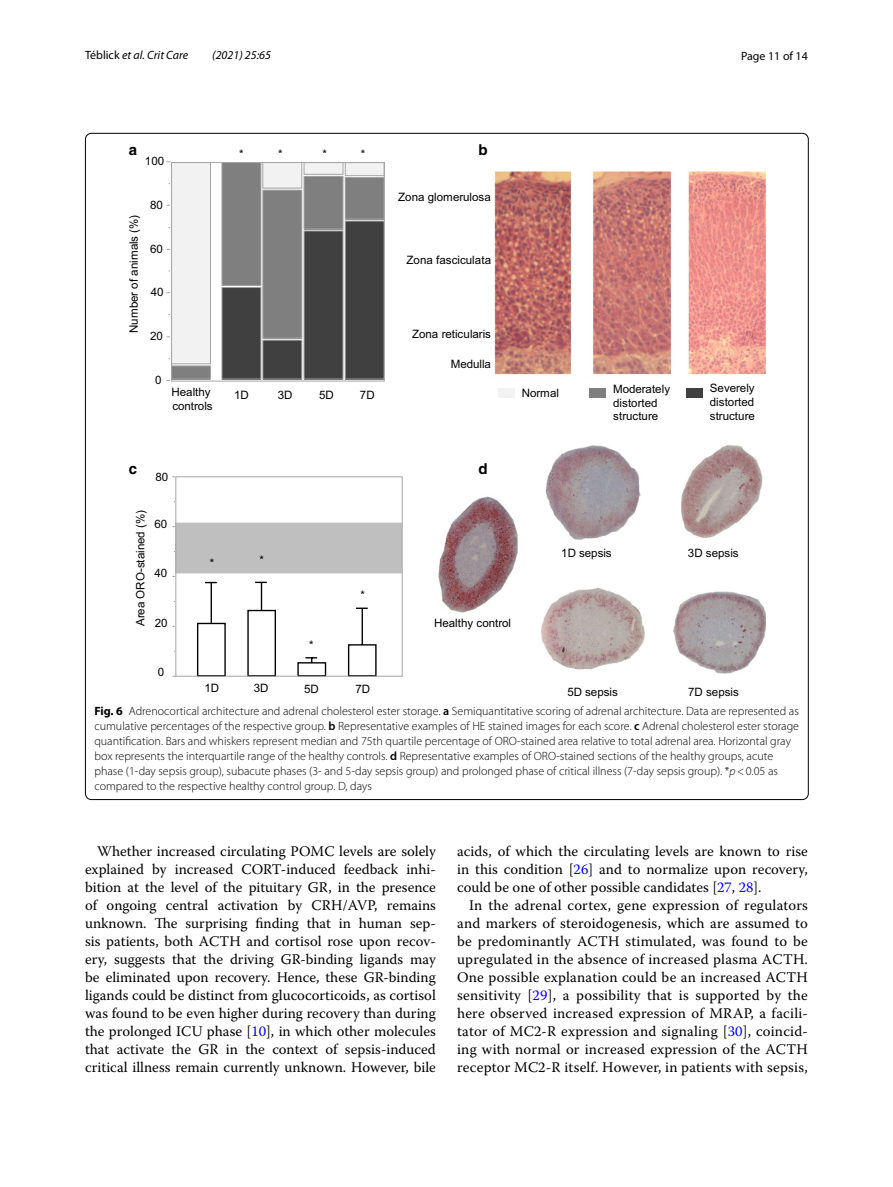
<style>
.page{position:relative;width:893px;height:1187px;background:#fff}
.page>*{position:absolute;margin:0;border:0;box-sizing:border-box;transform-origin:0 0}
.t1{font:15px "Helvetica Bold 6";color:#000}
.t2{font:14.7px/18px "Warnock Pro";color:#000;text-align:justify}
.t3{font:300 12px/15px "Myriad Pro";color:#000}
.t4{font:italic 12px "Myriad Pro";color:#000}
.t5{font:12px "Myriad Pro";color:#000}
.t6{font:11.55px/13.8px "Arial MT8";color:#000;text-align:justify}
.s1{font-style:normal}
.s2{font-weight:700}
.s3{font-weight:600}
.s4{font-style:italic}
.s5{color:#00f}
</style>
<div class="page">
<img style="left:439px;top:172px;width:327px;height:501px">
<div style="left:197px;top:622px;width:29px;height:54px;background:#fff;border:1px solid #000"></div>
<svg style="left:204px;top:581px;width:173px;height:96px"></svg>
<div style="left:175px;top:522px;width:227px;height:51px;background:#bfbfbf;border:1px solid #bfbfbf"></div>
<div style="left:175px;top:476px;width:228px;height:200px;border:1px solid #a5a5a5"></div>
<svg style="left:171px;top:162px;width:214px;height:220px"></svg>
<div style="left:686px;top:388px;width:17px;height:9px;background:#404040"></div>
<div style="left:589px;top:388px;width:17px;height:9px;background:#7f7f7f"></div>
<div style="left:498px;top:388px;width:17px;height:9px;background:#f2f2f2"></div>
<p class="t4" style="left:85px;top:48px;width:105px"><span class="s1">Téblick</span> et al. Crit Care</p>
<p class="t4" style="left:212px;top:48px;width:60px">(2021) 25:65</p>
<p class="t5" style="left:741px;top:48px;width:68px">Page 11 of 14</p>
<p class="t1" style="left:129px;top:141px;width:10px">a</p>
<p class="t1" style="left:478px;top:141px;width:11px">b</p>
<p class="t6" style="left:239px;top:147px;width:6px">*</p>
<p class="t6" style="left:278px;top:147px;width:6px">*</p>
<p class="t6" style="left:323px;top:147px;width:6px">*</p>
<p class="t6" style="left:361px;top:147px;width:6px">*</p>
<p class="t6" style="left:145px;top:154px;width:21px">100</p>
<p class="t6" style="left:127px;top:333px;width:120px;rotate:-90deg">Number of animals (%)</p>
<p class="t6" style="left:150px;top:198px;width:14px">80</p>
<p class="t6" style="left:150px;top:242px;width:14px">60</p>
<p class="t6" style="left:151px;top:285px;width:14px">40</p>
<p class="t6" style="left:150px;top:329px;width:14px">20</p>
<p class="t6" style="left:155px;top:373px;width:8px">0</p>
<p class="t6" style="left:172px;top:385px;width:41px">Healthy</p>
<p class="t6" style="left:234px;top:388px;width:16px">1D</p>
<p class="t6" style="left:278px;top:388px;width:16px">3D</p>
<p class="t6" style="left:319px;top:388px;width:16px">5D</p>
<p class="t6" style="left:360px;top:388px;width:16px">7D</p>
<p class="t6" style="left:172px;top:398px;width:42px">controls</p>
<p class="t6" style="left:398px;top:190px;width:94px">Zona glomerulosa</p>
<p class="t6" style="left:407px;top:253px;width:86px">Zona fasciculata</p>
<p class="t6" style="left:412px;top:326px;width:81px">Zona reticularis</p>
<p class="t6" style="left:451px;top:357px;width:42px">Medulla</p>
<p class="t6" style="left:522px;top:386px;width:39px">Normal</p>
<p class="t6" style="left:613px;top:382px;width:58px;text-align:left">Moderately distorted structure</p>
<p class="t1" style="left:129px;top:459px;width:10px">c</p>
<p class="t1" style="left:478px;top:459px;width:11px">d</p>
<p class="t6" style="left:155px;top:470px;width:14px">80</p>
<p class="t6" style="left:134px;top:626px;width:118px;rotate:-90deg">Area ORO-stained (%)</p>
<p class="t6" style="left:155px;top:517px;width:14px">60</p>
<p class="t6" style="left:155px;top:566px;width:14px">40</p>
<p class="t6" style="left:155px;top:615px;width:14px">20</p>
<p class="t6" style="left:158px;top:665px;width:8px">0</p>
<p class="t6" style="left:210px;top:556px;width:6px">*</p>
<p class="t6" style="left:259px;top:553px;width:6px">*</p>
<p class="t6" style="left:309px;top:638px;width:6px">*</p>
<p class="t6" style="left:360px;top:588px;width:6px">*</p>
<p class="t6" style="left:204px;top:681px;width:16px">1D</p>
<p class="t6" style="left:254px;top:681px;width:16px">3D</p>
<p class="t6" style="left:304px;top:681px;width:16px">5D</p>
<p class="t6" style="left:355px;top:681px;width:16px">7D</p>
<p class="t6" style="left:434px;top:615px;width:79px">Healthy control</p>
<p class="t6" style="left:561px;top:546px;width:52px">1D sepsis</p>
<p class="t6" style="left:567px;top:685px;width:52px">5D sepsis</p>
<p class="t6" style="left:710px;top:381px;width:47px">Severely distorted structure</p>
<p class="t6" style="left:688px;top:546px;width:52px">3D sepsis</p>
<p class="t6" style="left:688px;top:685px;width:52px">7D sepsis</p>
<p class="t3" style="left:94px;top:703px;width:706px"><span class="s2">Fig. 6</span> Adrenocortical architecture and adrenal cholesterol ester storage. <span class="s3">a</span> Semiquantitative scoring of adrenal architecture. Data are represented as cumulative percentages of the respective group. <span class="s3">b</span> Representative examples of HE stained images for each score. <span class="s3">c</span> Adrenal cholesterol ester storage quantification. Bars and whiskers represent median and 75th quartile percentage of ORO-stained area relative to total adrenal area. Horizontal gray box represents the interquartile range of the healthy controls. <span class="s3">d</span> Representative examples of ORO-stained sections of the healthy groups, acute phase (1-day sepsis group), subacute phases (3- and 5-day sepsis group) and prolonged phase of critical illness (7-day sepsis group). *<span class="s4">p</span>&lt;0.05 as compared to the respective healthy control group. D, days</p>
<p class="t2" style="left:85px;top:841px;width:352px;text-indent:12px">Whether increased circulating POMC levels are solely explained by increased CORT-induced feedback inhi&shy;bition at the level of the pituitary GR, in the presence of ongoing central activation by CRH/AVP, remains unknown. The surprising finding that in human sep&shy;sis patients, both ACTH and cortisol rose upon recov&shy;ery, suggests that the driving GR-binding ligands may be eliminated upon recovery. Hence, these GR-binding ligands could be distinct from glucocorticoids, as cortisol was found to be even higher during recovery than during the prolonged ICU phase [<span class="s5">10</span>], in which other molecules that activate the GR in the context of sepsis-induced critical illness remain currently unknown. However, bile</p>
<p class="t2" style="left:457px;top:841px;width:352px">acids, of which the circulating levels are known to rise in this condition [<span class="s5">26</span>] and to normalize upon recovery, could be one of other possible candidates [<span class="s5">27</span>, <span class="s5">28</span>].</p>
<p class="t2" style="left:457px;top:895px;width:352px;text-indent:12px">In the adrenal cortex, gene expression of regulators and markers of steroidogenesis, which are assumed to be predominantly ACTH stimulated, was found to be upregulated in the absence of increased plasma ACTH.<br>One possible explanation could be an increased ACTH sensitivity [<span class="s5">29</span>], a possibility that is supported by the here observed increased expression of MRAP, a facili&shy;tator of MC2-R expression and signaling [<span class="s5">30</span>], coincid&shy;ing with normal or increased expression of the ACTH receptor MC2-R itself. However, in patients with sepsis,</p>
</div>
